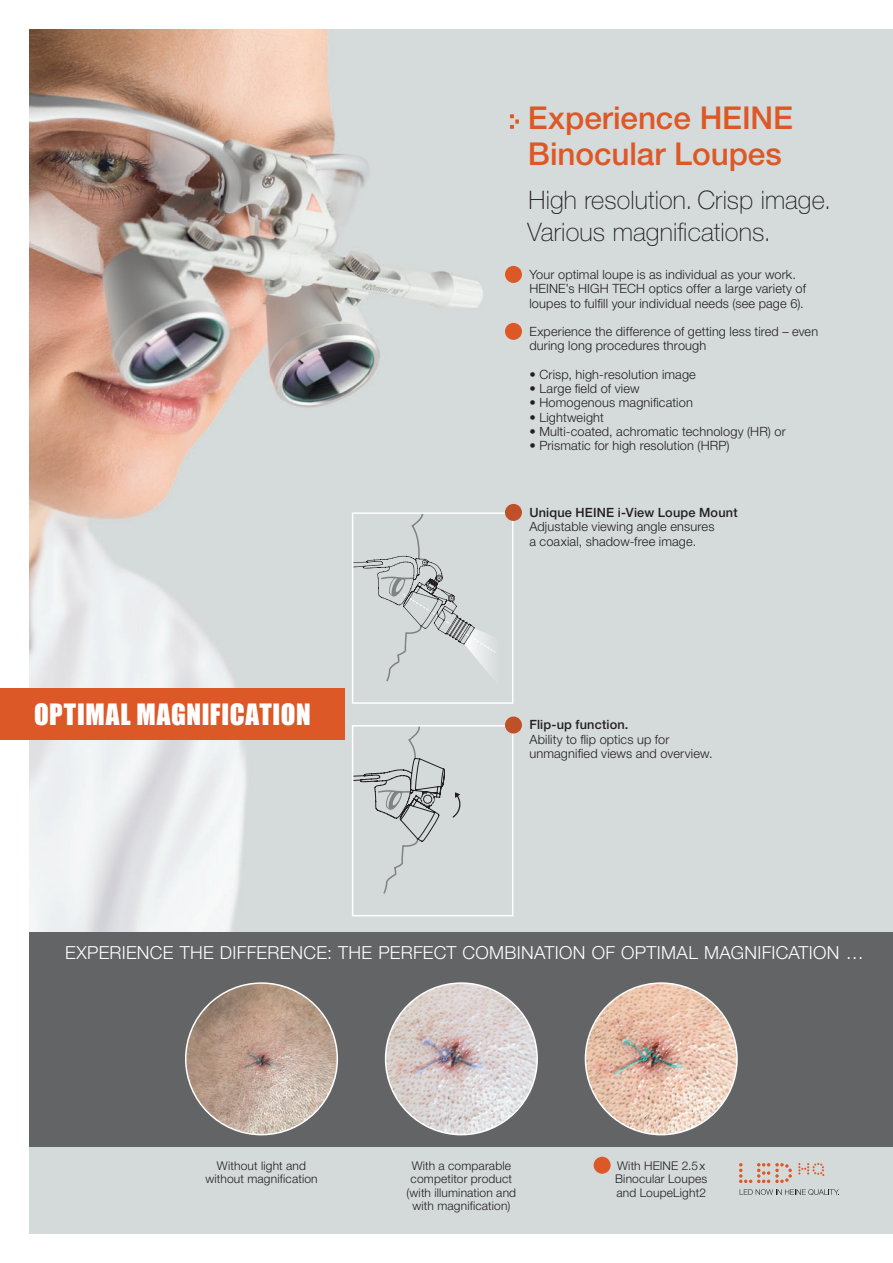
<style>
.page{position:relative;width:893px;height:1263px;background:#fff}
.page>*{position:absolute;margin:0;border:0;box-sizing:border-box;transform-origin:0 0}
.t1{font:500 31.5px/36px "Helvetica Neue LT Std";letter-spacing:-.005em;color:#dd5827}
.t2{font:27px "Impact";letter-spacing:.025em;color:#fff}
.t3{font:100 25.5px/31.5px "Helvetica Neue LT Std";letter-spacing:.005em;color:#231f20}
.t4{font:300 18px "Helvetica Neue LT Std";letter-spacing:.015em;color:#fff}
.t5{font:300 12.75px/14.2px "Helvetica Neue LT Pro";letter-spacing:.015em;color:#231f20}
.t6{font:500 12.75px "Helvetica Neue LT Pro";letter-spacing:.015em;color:#231f20}
.t7{font:300 12px/13.5px "Helvetica Neue LT Pro";letter-spacing:.015em;color:#231f20;text-align:center}
.s1{font-family:"Helvetica Neue LT Std"}
</style>
<div class="page">
<div style="left:30px;top:30px;width:863px;height:1203px;background:#d4d9d9"></div>
<div style="left:30px;top:931px;width:863px;height:216px;background:#636465"></div>
<img style="left:30px;top:30px;width:492px;height:901px">
<img style="left:186px;top:983px;width:151px;height:152px;border-radius:76px">
<img style="left:585px;top:983px;width:152px;height:152px;border-radius:76px">
<img style="left:386px;top:983px;width:151px;height:152px;border-radius:76px">
<div style="left:0;top:689px;width:344px;height:51px;background:#dd5827"></div>
<div style="left:353px;top:513px;width:160px;height:190px;background:#d4d9d9"></div>
<svg style="left:355px;top:515px;width:141px;height:167px"></svg>
<div style="left:352px;top:512px;width:161px;height:192px;border:2px solid #fff"></div>
<div style="left:353px;top:726px;width:160px;height:190px;background:#d4d9d9"></div>
<svg style="left:452px;top:792px;width:9px;height:26px"></svg>
<svg style="left:355px;top:728px;width:90px;height:166px"></svg>
<div style="left:424px;top:795px;width:8px;height:8px;background:#d4d9d9;border-radius:50%"></div>
<div style="left:423px;top:795px;width:9px;height:9px;border:1px solid #231f20;border-radius:50%"></div>
<div style="left:352px;top:725px;width:161px;height:191px;border:2px solid #fff"></div>
<svg style="left:510px;top:114px;width:9px;height:15px"></svg>
<div style="left:505px;top:266px;width:17px;height:17px;background:#dd5827;border-radius:50%"></div>
<div style="left:505px;top:323px;width:17px;height:17px;background:#dd5827;border-radius:50%"></div>
<div style="left:594px;top:1157px;width:17px;height:17px;background:#dd5827;border-radius:50%"></div>
<div style="left:505px;top:504px;width:17px;height:17px;background:#c05027;border-radius:50%"></div>
<div style="left:505px;top:716px;width:17px;height:17px;background:#c05027;border-radius:50%"></div>
<svg style="left:739px;top:1163px;width:53px;height:20px"></svg>
<svg style="left:798px;top:1163px;width:26px;height:13px"></svg>
<svg style="left:740px;top:1189px;width:99px;height:6px"></svg>
<h1 class="t1" style="left:528px;top:99px;width:267px">Experience HEINE<br>Binocular Loupes</h1>
<h3 class="t3" style="left:528px;top:184px;width:305px">High resolution. Crisp image.<br>Various magnifications.</h3>
<p class="t5" style="left:529px;top:267px;width:278px">Your optimal loupe is as individual as your work.<br>HEINE’s HIGH TECH optics offer a large variety of loupes to fulfill your individual needs (<span class="s1">see page 6</span>).</p>
<p class="t5" style="left:529px;top:324px;width:290px">Experience the difference of getting less tired – even during long procedures through</p>
<p class="t5" style="left:529px;top:367px;width:168px"><span class="s1">•</span> Crisp, high-resolution image</p>
<p class="t5" style="left:529px;top:381px;width:112px"><span class="s1">•</span> Large field of view</p>
<p class="t5" style="left:529px;top:395px;width:165px"><span class="s1">•</span> Homogenous magnification</p>
<p class="t5" style="left:529px;top:410px;width:76px"><span class="s1">•</span> Lightweight</p>
<p class="t5" style="left:529px;top:424px;width:258px"><span class="s1">•</span> Multi-coated, achromatic technology (HR) or</p>
<p class="t5" style="left:529px;top:438px;width:202px"><span class="s1">•</span> Prismatic for high resolution (HRP)</p>
<h2 class="t2" style="left:34px;top:693px;width:278px">OPTIMAL MAGNIFICATION</h2>
<p class="t6" style="left:529px;top:505px;width:210px">Unique HEINE i-View Loupe Mount</p>
<p class="t5" style="left:529px;top:519px;width:187px">Adjustable viewing angle ensures a coaxial, shadow-free image.</p>
<p class="t6" style="left:529px;top:717px;width:101px">Flip-up function.</p>
<p class="t5" style="left:529px;top:732px;width:185px">Ability to flip optics up for unmagnified views and overview.</p>
<h3 class="t4" style="left:65px;top:942px;width:800px">EXPERIENCE THE DIFFERENCE: THE PERFECT COMBINATION OF OPTIMAL MAGNIFICATION …</h3>
<p class="t7" style="left:205px;top:1158px;width:114px">Without light and without magnification</p>
<p class="t7" style="left:615px;top:1158px;width:94px;text-align:left">With HEINE 2.5x<br>Binocular Loupes and LoupeLight2</p>
<p class="t7" style="left:407px;top:1158px;width:111px">With a comparable competitor product (with illumination and with magnification)</p>
</div>
